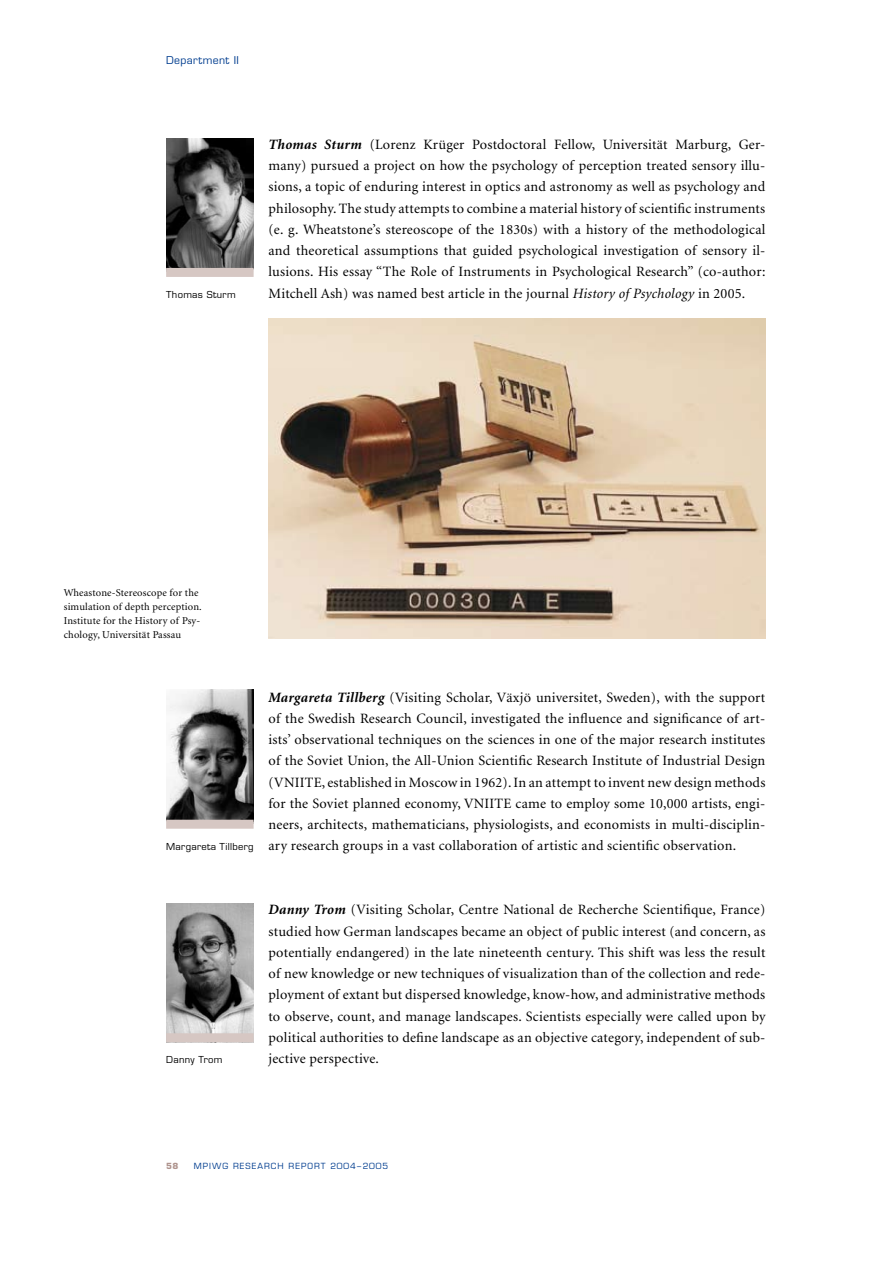
<style>
.page{position:relative;width:893px;height:1263px;background:#fff}
.page>*{position:absolute;margin:0;border:0;box-sizing:border-box;transform-origin:0 0}
.t1{font:14.25px/21.3px "Minion";letter-spacing:.015em;color:#000;text-align:justify}
.t2{font:10.5px/14.1px "Minion";letter-spacing:.015em;color:#000}
.t3{font:10.5px "Eurostile";letter-spacing:.035em;color:#003d8f}
.t4{font:9.3px "Eurostile";letter-spacing:.035em;color:#000}
.t5{font:8.25px "Eurostile";letter-spacing:.125em;color:#003d8f}
.t6{font:700 8.25px "Eurostile";color:#af948e}
.s1{font-weight:700;font-style:italic}
.s2{font-style:italic}
</style>
<div class="page">
<img style="left:166px;top:138px;width:88px;height:130px">
<div style="left:166px;top:268px;width:88px;height:9px;background:#d6c7c3"></div>
<img style="left:166px;top:690px;width:88px;height:130px">
<div style="left:166px;top:820px;width:88px;height:9px;background:#d6c7c3"></div>
<img style="left:166px;top:903px;width:88px;height:130px">
<div style="left:166px;top:1033px;width:88px;height:9px;background:#d6c7c3"></div>
<img style="left:268px;top:319px;width:497px;height:319px">
<p class="t3" style="left:166px;top:54px;width:74px">Department II</p>
<p class="t4" style="left:166px;top:289px;width:71px">Thomas Sturm</p>
<p class="t1" style="left:268px;top:134px;width:499px"><span class="s1">Thomas Sturm</span> (Lorenz Krüger Postdoctoral Fellow, Universität Marburg, Ger&shy;many) pursued a project on how the psychology of perception treated sensory illu&shy;sions, a topic of enduring interest in optics and astronomy as well as psychology and philosophy. The study attempts to combine a material history of scientific instruments (e. g. Wheatstone’s stereoscope of the 1830s) with a history of the methodological and theoretical assumptions that guided psychological investigation of sensory il&shy;lusions. His essay “The Role of Instruments in Psychological Research” (co-author:<br>Mitchell Ash) was named best article in the journal <span class="s2">History of Psychology</span> in 2005.</p>
<p class="t2" style="left:64px;top:585px;width:139px">Wheastone-Stereoscope for the simulation of depth perception.<br>Institute for the History of Psy&shy;chology, Universität Passau</p>
<p class="t4" style="left:166px;top:841px;width:89px">Margareta Tillberg</p>
<p class="t1" style="left:268px;top:687px;width:498px"><span class="s1">Margareta Tillberg</span> (Visiting Scholar, Växjö universitet, Sweden), with the support of the Swedish Research Council, investigated the influence and significance of art&shy;ists’ observational techniques on the sciences in one of the major research institutes of the Soviet Union, the All-Union Scientific Research Institute of Industrial Design (VNIITE, established in Moscow in 1962). In an attempt to invent new design methods for the Soviet planned economy, VNIITE came to employ some 10,000 artists, engi&shy;neers, architects, mathematicians, physiologists, and economists in multi-disciplin&shy;ary research groups in a vast collaboration of artistic and scientific observation.</p>
<p class="t4" style="left:166px;top:1054px;width:58px">Danny Trom</p>
<p class="t1" style="left:268px;top:900px;width:498px"><span class="s1">Danny Trom</span> (Visiting Scholar, Centre National de Recherche Scientifique, France) studied how German landscapes became an object of public interest (and concern, as potentially endangered) in the late nineteenth century. This shift was less the result of new knowledge or new techniques of visualization than of the collection and rede&shy;ployment of extant but dispersed knowledge, know-how, and administrative methods to observe, count, and manage landscapes. Scientists especially were called upon by political authorities to define landscape as an objective category, independent of sub&shy;jective perspective.</p>
<p class="t6" style="left:166px;top:1161px;width:14px">58</p>
<p class="t5" style="left:194px;top:1161px;width:196px">MPIWG Research Report 2004–2005</p>
</div>
